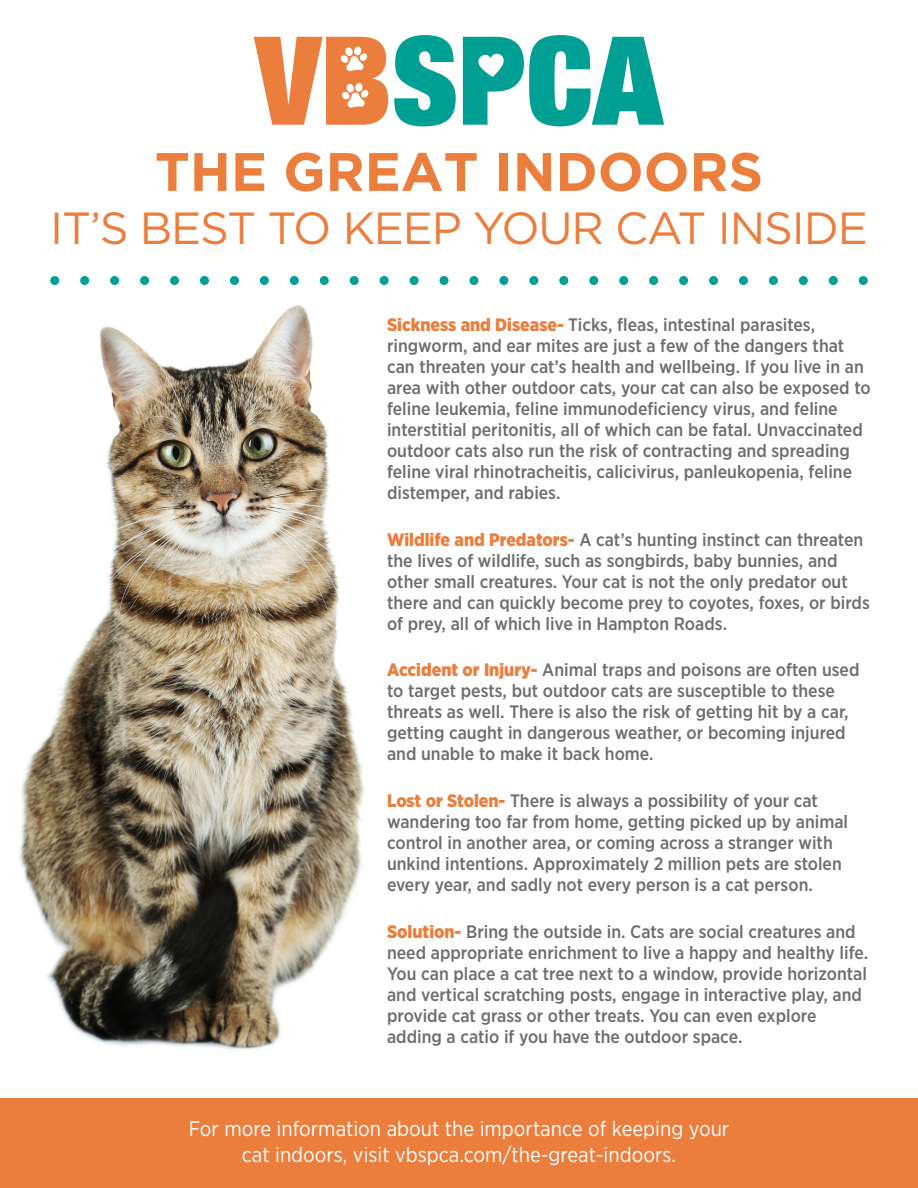
<style>
.page{position:relative;width:918px;height:1188px;background:#fff}
.page>*{position:absolute;margin:0;border:0;box-sizing:border-box;transform-origin:0 0}
.t1{font:700 54px "Gotham";color:#eb7d3d}
.t2{font:45px "Gotham";letter-spacing:-.025em;color:#eb7d3d}
.t3{font:21px/25.2px "Gotham Narrow";color:#fff;text-align:center}
.t4{font:500 18px/21px "Gotham Narrow";color:#6c6d70}
.s1{font-weight:900;color:#eb7d3d}
</style>
<div class="page">
<img style="left:19px;top:279px;width:346px;height:771px">
<div style="left:0;top:1098px;width:918px;height:90px;background:#eb7d3d"></div>
<svg style="left:50px;top:276px;width:9px;height:9px"></svg>
<svg style="left:80px;top:276px;width:758px;height:9px"></svg>
<svg style="left:859px;top:276px;width:9px;height:9px"></svg>
<svg style="left:394px;top:35px;width:62px;height:91px"></svg>
<svg style="left:463px;top:35px;width:201px;height:91px"></svg>
<svg style="left:254px;top:37px;width:134px;height:88px"></svg>
<h1 class="t1" style="left:155px;top:141px;width:610px">THE GREAT INDOORS</h1>
<h2 class="t2" style="left:50px;top:199px;width:819px">IT’S BEST TO KEEP YOUR CAT INSIDE</h2>
<p class="t4" style="left:387px;top:314px;width:485px"><span class="s1">Sickness and Disease-</span> Ticks, fleas, intestinal parasites, ringworm, and ear mites are just a few of the dangers that can threaten your cat’s health and wellbeing. If you live in an area with other outdoor cats, your cat can also be exposed to feline leukemia, feline immunodeficiency virus, and feline interstitial peritonitis, all of which can be fatal. Unvaccinated outdoor cats also run the risk of contracting and spreading feline viral rhinotracheitis, calicivirus, panleukopenia, feline distemper, and rabies.</p>
<p class="t4" style="left:387px;top:529px;width:484px"><span class="s1">Wildlife and Predators-</span> A cat’s hunting instinct can threaten the lives of wildlife, such as songbirds, baby bunnies, and other small creatures. Your cat is not the only predator out there and can quickly become prey to coyotes, foxes, or birds of prey, all of which live in Hampton Roads.</p>
<p class="t4" style="left:387px;top:659px;width:474px"><span class="s1">Accident or Injury-</span> Animal traps and poisons are often used to target pests, but outdoor cats are susceptible to these threats as well. There is also the risk of getting hit by a car, getting caught in dangerous weather, or becoming injured and unable to make it back home.</p>
<p class="t4" style="left:387px;top:790px;width:463px"><span class="s1">Lost or Stolen-</span> There is always a possibility of your cat wandering too far from home, getting picked up by animal control in another area, or coming across a stranger with unkind intentions. Approximately 2 million pets are stolen every year, and sadly not every person is a cat person.</p>
<p class="t4" style="left:387px;top:921px;width:483px"><span class="s1">Solution-</span> Bring the outside in. Cats are social creatures and need appropriate enrichment to live a happy and healthy life.<br>You can place a cat tree next to a window, provide horizontal and vertical scratching posts, engage in interactive play, and provide cat grass or other treats. You can even explore adding a catio if you have the outdoor space.</p>
<p class="t3" style="left:189px;top:1116px;width:542px">For more information about the importance of keeping your cat indoors, visit vbspca.com/the-great-indoors.</p>
</div>
